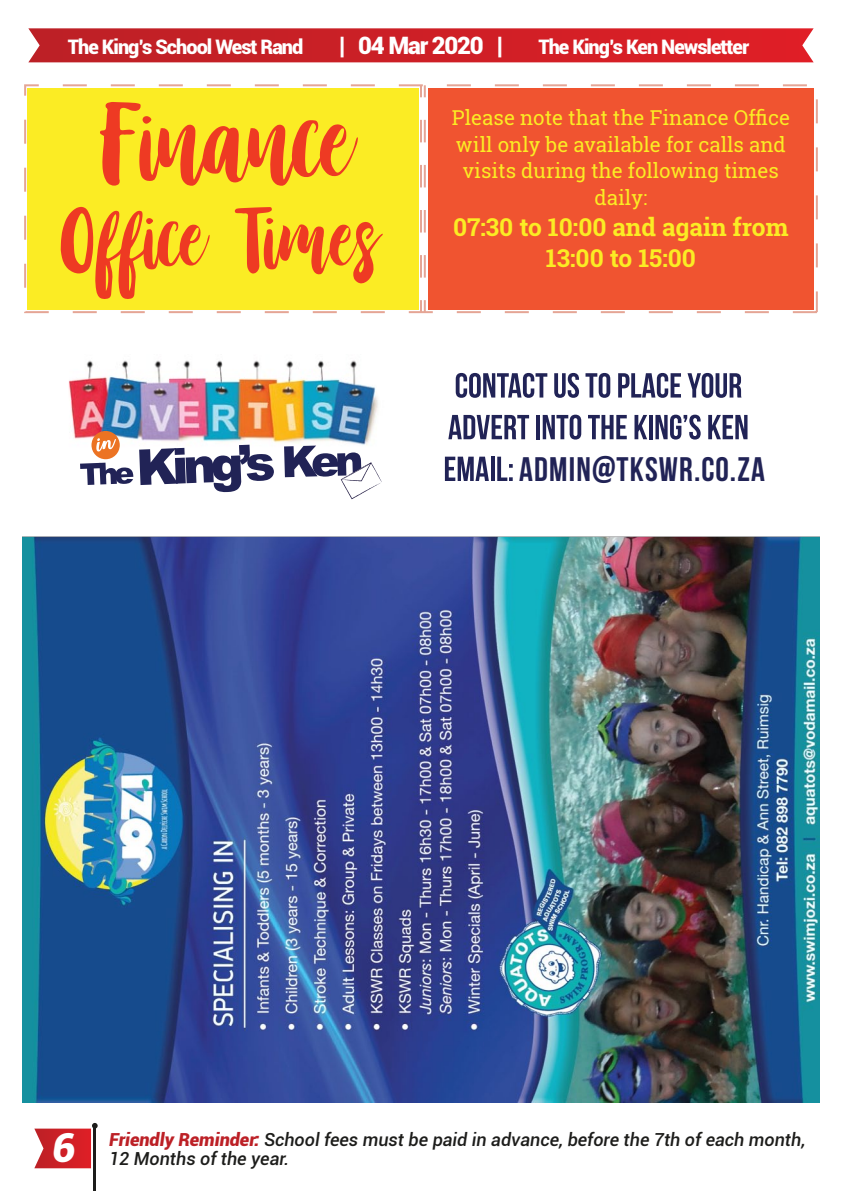
<style>
.page{position:relative;width:842px;height:1191px;background:#fff}
.page>*{position:absolute;margin:0;border:0;box-sizing:border-box;transform-origin:0 0}
.t1{font:132.8px "Stay Wildy Personal Use Only";color:#ee3a23}
.t2{font:105px "Stay Wildy Personal Use Only";color:#ee3a23}
.t3{font:italic 900 40px "Roboto";color:#fff}
.t4{font:34px "Bebas Neue";letter-spacing:.035em;color:#212356}
.t5{font:700 24.6px/30.8px "Roboto Slab";color:#fbec24;text-align:center}
.t6{font:900 24px "Roboto";letter-spacing:-.05em;color:#fff}
.t7{font:20.4px/26.8px "Roboto Slab";color:#fbec24;text-align:center}
.t8{font:900 20px "Roboto";letter-spacing:-.05em;color:#fff}
.t9{font:italic 500 18px "Roboto";color:#1d1d1b}
.s1{font-weight:900;color:#bc2026}
</style>
<div class="page">
<svg style="left:28px;top:28px;width:786px;height:34px;background:#ce252b"></svg>
<img style="left:68px;top:360px;width:310px;height:90px">
<svg style="left:139px;top:445px;width:135px;height:47px"></svg>
<svg style="left:80px;top:462px;width:53px;height:23px"></svg>
<svg style="left:284px;top:445px;width:98px;height:54px"></svg>
<div style="left:91px;top:431px;width:29px;height:28px;background:#ec7323;border-radius:50%"></div>
<svg style="left:96px;top:438px;width:20px;height:13px"></svg>
<svg style="left:456px;top:373px;width:91px;height:25px"></svg>
<svg style="left:554px;top:373px;width:25px;height:25px"></svg>
<svg style="left:585px;top:373px;width:25px;height:25px"></svg>
<svg style="left:618px;top:373px;width:63px;height:25px"></svg>
<svg style="left:687px;top:373px;width:54px;height:25px"></svg>
<svg style="left:448px;top:415px;width:81px;height:24px"></svg>
<hr style="left:536px;top:415px;width:4px;height:24px;background:#212356">
<svg style="left:543px;top:415px;width:38px;height:24px"></svg>
<svg style="left:588px;top:415px;width:39px;height:24px"></svg>
<svg style="left:634px;top:415px;width:13px;height:24px"></svg>
<hr style="left:649px;top:415px;width:4px;height:24px;background:#212356">
<svg style="left:655px;top:415px;width:46px;height:24px"></svg>
<svg style="left:708px;top:415px;width:39px;height:24px"></svg>
<svg style="left:445px;top:456px;width:44px;height:25px"></svg>
<hr style="left:491px;top:456px;width:3px;height:25px;background:#212356">
<svg style="left:497px;top:456px;width:16px;height:25px"></svg>
<hr style="left:93px;top:1126px;width:3px;height:65px;background:#1d1d1b">
<svg style="left:34px;top:1123px;width:64px;height:45px"></svg>
<div style="left:24px;top:84px;width:794px;height:229px;border:2px dashed #e5a595"></div>
<svg style="left:420px;top:85px;width:6px;height:12px"></svg>
<svg style="left:420px;top:120px;width:6px;height:158px"></svg>
<svg style="left:420px;top:300px;width:6px;height:12px"></svg>
<div style="left:27px;top:88px;width:392px;height:222px;background:#fbec24"></div>
<div style="left:428px;top:88px;width:386px;height:222px;background:#f05430"></div>
<img style="left:23px;top:537px;width:796px;height:565px">
<p class="t8" style="left:68px;top:32px;width:237px">The King’s School West Rand</p>
<p class="t6" style="left:339px;top:28px;width:165px">| 04 Mar 2020 |</p>
<p class="t8" style="left:538px;top:32px;width:212px">The King’s Ken Newsletter</p>
<h1 class="t1" style="left:100px;top:77px;width:251px">Finance</h1>
<h2 class="t2" style="left:60px;top:187px;width:317px">Office Times</h2>
<p class="t7" style="left:452px;top:104px;width:340px">Please note that the Finance Office will only be available for calls and visits during the following times daily:</p>
<p class="t5" style="left:453px;top:211px;width:337px">07:30 to 10:00 and again from<br>13:00 to 15:00</p>
<h3 class="t4" style="left:519px;top:450px;width:248px">ADMIN@TKSWR.CO.ZA</h3>
<h3 class="t3" style="left:52px;top:1119px;width:25px">6</h3>
<p class="t9" style="left:109px;top:1126px;width:698px"><span class="s1">Friendly Reminder:</span> School fees must be paid in advance, before the 7th of each month,</p>
<p class="t9" style="left:109px;top:1146px;width:182px">12 Months of the year.</p>
</div>
